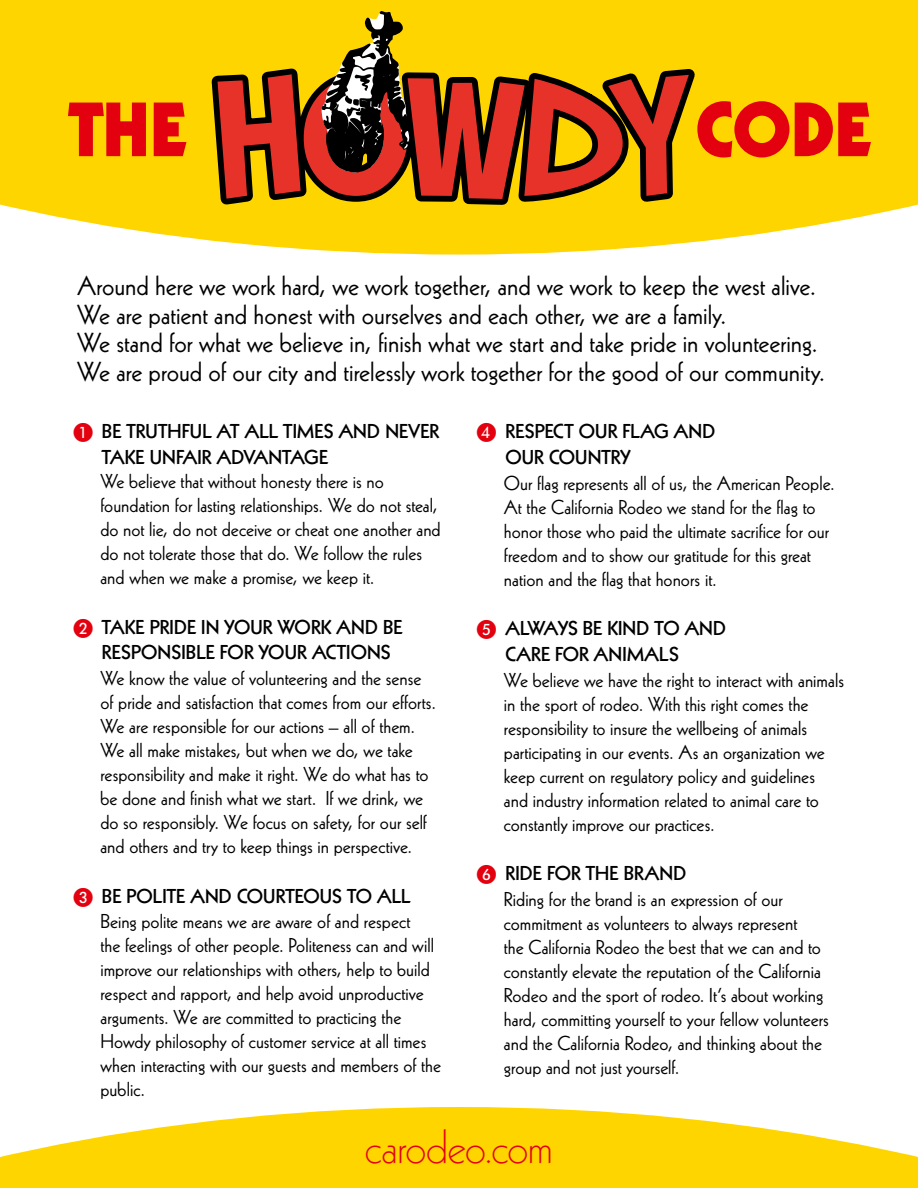
<style>
.page{position:relative;width:918px;height:1188px;background:#fff}
.page>*{position:absolute;margin:0;border:0;box-sizing:border-box;transform-origin:0 0}
._10_points{font:900 74.4px "Kabel LT Std";letter-spacing:-.01em;color:#e3000f}
.name{font:300 46.8px "Kabel LT Std";letter-spacing:-.01em;color:#e3000f}
.body{font:26.7px/28.8px "Kabel LT Std";color:#000}
._10_points-2{font:19.5px/24px "Kabel LT Std";color:#000}
._10_pounts_1s_line{font:800 19.5px/25.7px "Kabel LT Std";letter-spacing:.01em;color:#000}
</style>
<div class="page">
<svg style="left:0;top:0;width:918px;height:255px;background:#ffd91a"></svg>
<svg style="left:0;top:1107px;width:918px;height:81px;fill:#ffd500"></svg>
<svg style="left:212px;top:32px;width:483px;height:173px;background:#efc800"></svg>
<svg style="left:218px;top:74px;width:471px;height:125px;background:#b04615"></svg>
<svg style="left:321px;top:11px;width:90px;height:161px;background:#825e27"></svg>
<p class="_10_points" style="left:68px;top:83px;width:120px">THE</p>
<p class="_10_points" style="left:696px;top:83px;width:177px">CODE</p>
<p class="body" style="left:77px;top:271px;width:750px">Around here we work hard, we work together, and we work to keep the west alive.<br>We are patient and honest with ourselves and each other, we are a family.<br>We stand for what we believe in, finish what we start and take pride in volunteering.<br>We are proud of our city and tirelessly work together for the good of our community.</p>
<p class="_10_pounts_1s_line" style="left:102px;top:419px;width:339px">BE TRUTHFUL AT ALL TIMES AND NEVER<br>TAKE UNFAIR ADVANTAGE</p>
<p class="_10_points-2" style="left:100px;top:469px;width:342px">We believe that without honesty there is no foundation for lasting relationships. We do not steal, do not lie, do not deceive or cheat one another and do not tolerate those that do. We follow the rules and when we make a promise, we keep it.</p>
<p class="_10_pounts_1s_line" style="left:102px;top:614px;width:302px">TAKE PRIDE IN YOUR WORK AND BE<br>RESPONSIBLE FOR YOUR ACTIONS</p>
<p class="_10_points-2" style="left:100px;top:666px;width:337px">We know the value of volunteering and the sense of pride and satisfaction that comes from our efforts.<br>We are responsible for our actions – all of them.<br>We all make mistakes, but when we do, we take responsibility and make it right. We do what has to be done and finish what we start. If we drink, we do so responsibly. We focus on safety, for our self and others and try to keep things in perspective.</p>
<p class="_10_pounts_1s_line" style="left:102px;top:883px;width:310px">BE POLITE AND COURTEOUS TO ALL</p>
<p class="_10_points-2" style="left:100px;top:910px;width:342px">Being polite means we are aware of and respect<br>the feelings of other people. Politeness can and will improve our relationships with others, help to build respect and rapport, and help avoid unproductive arguments. We are committed to practicing the Howdy philosophy of customer service at all times when interacting with our guests and members of the public.</p>
<p class="_10_pounts_1s_line" style="left:505px;top:419px;width:211px">RESPECT OUR FLAG AND<br>OUR COUNTRY</p>
<p class="_10_points-2" style="left:504px;top:471px;width:332px">Our flag represents all of us, the American People.<br>At the California Rodeo we stand for the flag to honor those who paid the ultimate sacrifice for our freedom and to show our gratitude for this great nation and the flag that honors it.</p>
<p class="_10_pounts_1s_line" style="left:505px;top:616px;width:222px">ALWAYS BE KIND TO AND<br>CARE FOR ANIMALS</p>
<p class="_10_points-2" style="left:504px;top:668px;width:342px">We believe we have the right to interact with animals in the sport of rodeo. With this right comes the responsibility to insure the wellbeing of animals participating in our events. As an organization we keep current on regulatory policy and guidelines and industry information related to animal care to constantly improve our practices.</p>
<p class="_10_pounts_1s_line" style="left:505px;top:861px;width:182px">RIDE FOR THE BRAND</p>
<p class="_10_points-2" style="left:504px;top:887px;width:327px">Riding for the brand is an expression of our commitment as volunteers to always represent<br>the California Rodeo the best that we can and to constantly elevate the reputation of the California Rodeo and the sport of rodeo. It’s about working hard, committing yourself to your fellow volunteers and the California Rodeo, and thinking about the group and not just yourself.</p>
<p class="name" style="left:365px;top:1121px;width:190px">carodeo.com</p>
</div>
